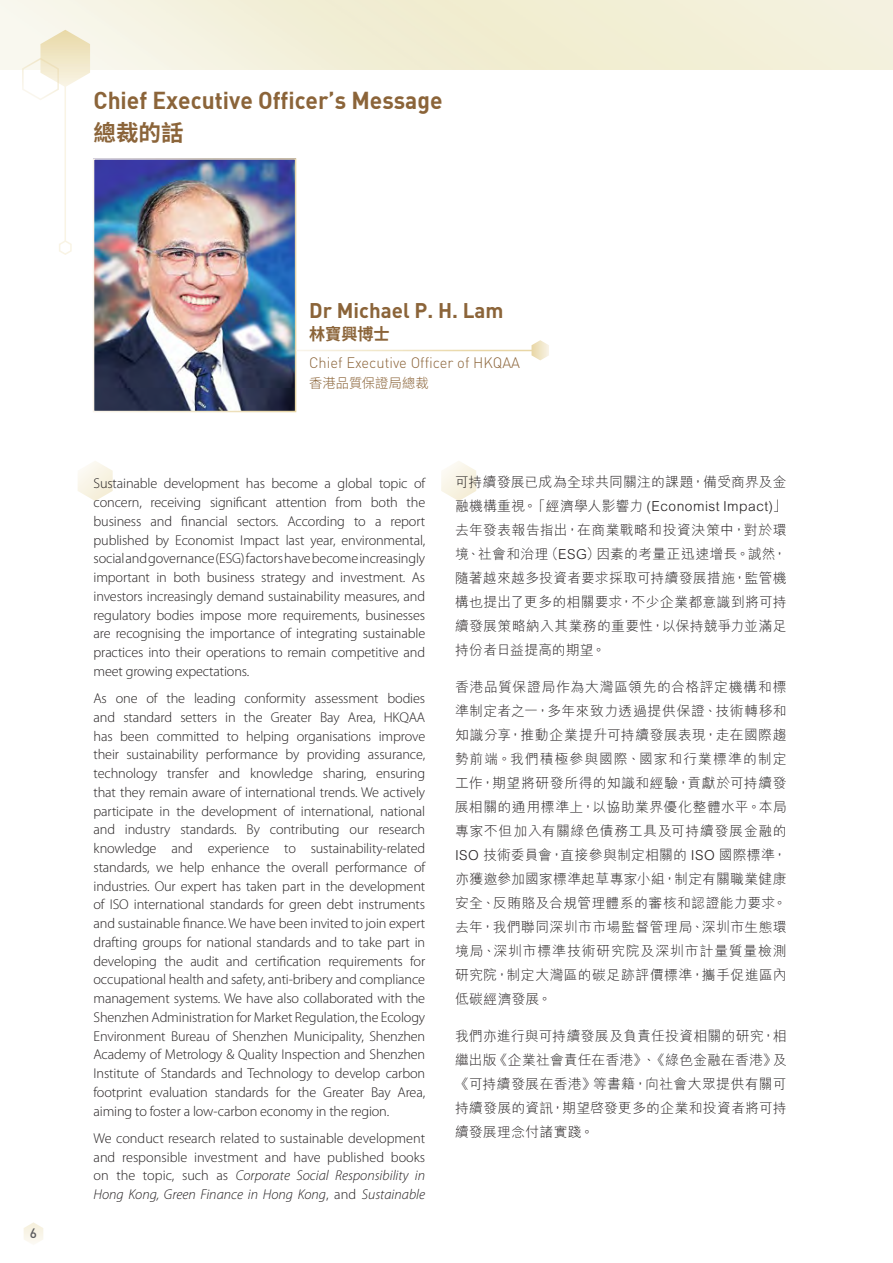
<style>
.page{position:relative;width:893px;height:1263px;background:#fff}
.page>*{position:absolute;margin:0;border:0;box-sizing:border-box;transform-origin:0 0}
.t1{font:24px "DIN Bold";color:#8b6439;scale:.95 1}
.t2{font:700 22.5px "Noto Sans Hant";color:#8b6439}
.t3{font:700 21px "DIN Pro";color:#8b6439}
.t4{font:700 16.5px "Noto Sans Hant";letter-spacing:-.005em;color:#8b6439}
.t5{font:300 15px "DIN Pro";color:#8b6439}
.t6{font:300 14.25px/18.8px "Myriad Pro";letter-spacing:-.01em;color:#231f20;text-align:justify}
.t7{font:300 13.8px/24px "M Hei HK";letter-spacing:.03em;color:#231f20;text-align:justify}
.t8{font:300 13.5px "Noto Sans Hant";letter-spacing:.005em;color:#8b6439}
.t9{font:500 13.5px "DIN Pro";color:#5c5c5f}
.s1{font-style:italic}
</style>
<div class="page">
<svg style="left:24px;top:1222px;width:19px;height:22px"></svg>
<svg style="left:21px;top:30px;width:69px;height:71px"></svg>
<svg style="left:441px;top:461px;width:35px;height:40px"></svg>
<svg style="left:78px;top:461px;width:35px;height:40px"></svg>
<img style="left:96px;top:161px;width:197px;height:248px">
<div style="left:93px;top:158px;width:203px;height:254px;border:2px solid #fff"></div>
<svg style="left:531px;top:340px;width:18px;height:20px"></svg>
<hr style="left:65px;top:86px;width:1px;height:155px;background:#f9f4e5">
<svg style="left:59px;top:239px;width:13px;height:16px"></svg>
<p class="t1" style="left:94px;top:85px;width:369px">Chief Executive Officer’s Message</p>
<p class="t2" style="left:94px;top:120px;width:91px">總裁的話</p>
<p class="t9" style="left:30px;top:1224px;width:9px">6</p>
<p class="t3" style="left:309px;top:296px;width:196px">Dr Michael P. H. Lam</p>
<p class="t4" style="left:309px;top:325px;width:82px">林寶興博士</p>
<p class="t5" style="left:309px;top:353px;width:212px">Chief Executive Officer of HKQAA</p>
<p class="t8" style="left:309px;top:375px;width:121px">香港品質保證局總裁</p>
<p class="t6" style="left:94px;top:474px;width:333px">Sustainable development has become a global topic of concern, receiving significant attention from both the business and financial sectors. According to a report published by Economist Impact last year, environmental, social and governance (ESG) factors have become increasingly important in both business strategy and investment. As investors increasingly demand sustainability measures, and regulatory bodies impose more requirements, businesses are recognising the importance of integrating sustainable practices into their operations to remain competitive and meet growing expectations.</p>
<p class="t6" style="left:94px;top:689px;width:333px">As one of the leading conformity assessment bodies and standard setters in the Greater Bay Area, HKQAA has been committed to helping organisations improve their sustainability performance by providing assurance, technology transfer and knowledge sharing, ensuring that they remain aware of international trends. We actively participate in the development of international, national and industry standards. By contributing our research knowledge and experience to sustainability-related standards, we help enhance the overall performance of industries. Our expert has taken part in the development of ISO international standards for green debt instruments and sustainable finance. We have been invited to join expert drafting groups for national standards and to take part in developing the audit and certification requirements for occupational health and safety, anti-bribery and compliance management systems. We have also collaborated with the Shenzhen Administration for Market Regulation, the Ecology Environment Bureau of Shenzhen Municipality, Shenzhen Academy of Metrology &amp; Quality Inspection and Shenzhen Institute of Standards and Technology to develop carbon footprint evaluation standards for the Greater Bay Area, aiming to foster a low-carbon economy in the region.</p>
<p class="t6" style="left:94px;top:1129px;width:333px">We conduct research related to sustainable development and responsible investment and have published books on the topic, such as <span class="s1">Corporate Social Responsibility in Hong Kong, Green Finance in Hong Kong</span>, and <span class="s1">Sustainable</span></p>
<p class="t7" style="left:455px;top:470px;width:333px">可持續發展已成為全球共同關注的課題，備受商界及金融機構重視。「經濟學人影響力 (Economist Impact)」去年發表報告指出，在商業戰略和投資決策中，對於環境、社會和治理（ESG）因素的考量正迅速增長。誠然，隨著越來越多投資者要求採取可持續發展措施，監管機構也提出了更多的相關要求，不少企業都意識到將可持續發展策略納入其業務的重要性，以保持競爭力並滿足持份者日益提高的期望。</p>
<p class="t7" style="left:455px;top:675px;width:333px">香港品質保證局作為大灣區領先的合格評定機構和標準制定者之一，多年來致力透過提供保證、技術轉移和知識分享，推動企業提升可持續發展表現，走在國際趨勢前端。我們積極參與國際、國家和行業標準的制定工作，期望將研發所得的知識和經驗，貢獻於可持續發展相關的通用標準上，以協助業界優化整體水平。本局專家不但加入有關綠色債務工具及可持續發展金融的ISO 技術委員會，直接參與制定相關的 ISO 國際標準，亦獲邀參加國家標準起草專家小組，制定有關職業健康安全、反賄賂及合規管理體系的審核和認證能力要求。去年，我們聯同深圳市市場監督管理局、深圳市生態環境局、深圳市標準技術研究院及深圳市計量質量檢測研究院，制定大灣區的碳足跡評價標準，攜手促進區內低碳經濟發展。</p>
<p class="t7" style="left:455px;top:1023px;width:333px">我們亦進行與可持續發展及負責任投資相關的研究，相繼出版《企業社會責任在香港》、《綠色金融在香港》及《可持續發展在香港》等書籍，向社會大眾提供有關可持續發展的資訊，期望啓發更多的企業和投資者將可持續發展理念付諸實踐。</p>
</div>
